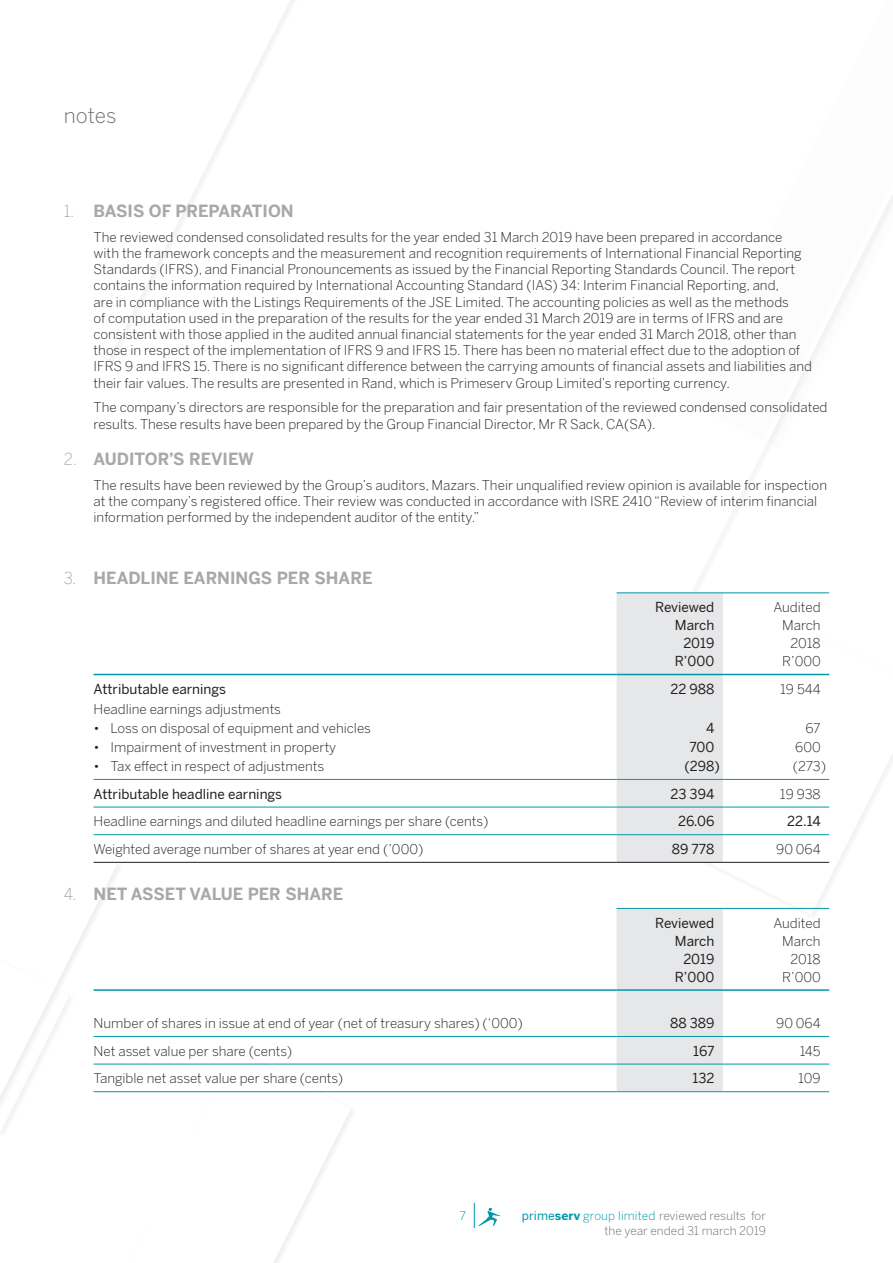
<style>
.page{position:relative;width:893px;height:1263px;background:#fff}
.page>*{position:absolute;margin:0;border:0;box-sizing:border-box;transform-origin:0 0}
.t1{font:300 21px "Benton Sans";letter-spacing:-.005em;color:#6d6e71}
.t2{font:700 16.5px "Benton Sans";color:#a7a9a9}
.t3{font:300 13.5px/16.2px "Benton Sans";color:#231f20}
.t4{font:13.5px/18px "Benton Sans";color:#231f20;text-align:right}
.t5{font:300 12px/15px "Benton Sans";color:#6d6e71;text-align:right}
.t6{font:300 12px "Benton Sans";color:#0097a7}
.s1{font-weight:300}
.s2{font-weight:400;color:#0097a7}
.s3{font-weight:700;color:#0097a7}
.s4{color:#0097a7}
</style>
<div class="page">
<svg style="left:696px;top:754px;width:197px;height:160px"></svg>
<svg style="left:129px;top:1063px;width:222px;height:200px"></svg>
<svg style="left:772px;top:195px;width:121px;height:481px"></svg>
<svg style="left:110px;top:0;width:183px;height:359px"></svg>
<svg style="left:70px;top:861px;width:48px;height:232px"></svg>
<svg style="left:474px;top:1203px;width:26px;height:25px"></svg>
<svg style="left:0;top:959px;width:70px;height:173px"></svg>
<svg style="left:617px;top:435px;width:155px;height:427px"></svg>
<hr style="left:723px;top:592px;width:106px;height:1px;background:#0097a7">
<hr style="left:723px;top:674px;width:106px;height:1px;background:#0097a7">
<hr style="left:617px;top:592px;width:106px;height:1px;background:#0097a7">
<hr style="left:617px;top:674px;width:106px;height:1px;background:#0097a7">
<hr style="left:94px;top:674px;width:523px;height:1px;background:#0097a7">
<hr style="left:94px;top:807px;width:523px;height:1px;background:#0097a7">
<hr style="left:617px;top:807px;width:106px;height:1px;background:#0097a7">
<hr style="left:723px;top:807px;width:106px;height:1px;background:#0097a7">
<hr style="left:94px;top:834px;width:523px;height:1px;background:#0097a7">
<hr style="left:617px;top:834px;width:106px;height:1px;background:#0097a7">
<hr style="left:723px;top:834px;width:106px;height:1px;background:#0097a7">
<hr style="left:94px;top:779px;width:523px;height:1px;background:#0097a7">
<hr style="left:617px;top:779px;width:106px;height:1px;background:#0097a7">
<hr style="left:723px;top:779px;width:106px;height:1px;background:#0097a7">
<hr style="left:94px;top:862px;width:523px;height:1px;background:#231f20">
<hr style="left:617px;top:862px;width:106px;height:1px;background:#231f20">
<hr style="left:723px;top:862px;width:106px;height:1px;background:#231f20">
<div style="left:617px;top:909px;width:106px;height:182px;background:#e6e7e8"></div>
<hr style="left:94px;top:1064px;width:523px;height:1px;background:#0097a7">
<hr style="left:617px;top:1064px;width:106px;height:1px;background:#0097a7">
<hr style="left:723px;top:1064px;width:106px;height:1px;background:#0097a7">
<hr style="left:723px;top:908px;width:106px;height:1px;background:#0097a7">
<hr style="left:723px;top:989px;width:106px;height:2px;background:#0097a7">
<hr style="left:617px;top:908px;width:106px;height:1px;background:#0097a7">
<hr style="left:617px;top:989px;width:106px;height:2px;background:#0097a7">
<hr style="left:94px;top:989px;width:523px;height:2px;background:#0097a7">
<hr style="left:94px;top:1036px;width:523px;height:1px;background:#0097a7">
<hr style="left:617px;top:1036px;width:106px;height:1px;background:#0097a7">
<hr style="left:723px;top:1036px;width:106px;height:1px;background:#0097a7">
<hr style="left:94px;top:1091px;width:523px;height:1px;background:#0097a7">
<hr style="left:617px;top:1091px;width:106px;height:1px;background:#0097a7">
<hr style="left:723px;top:1091px;width:106px;height:1px;background:#0097a7">
<h1 class="t1" style="left:64px;top:103px;width:54px">notes</h1>
<p class="t2" style="left:64px;top:201px;width:231px"><span class="s1">1.</span> BASIS OF PREPARATION</p>
<p class="t3" style="left:94px;top:229px;width:720px">The reviewed condensed consolidated results for the year ended 31 March 2019 have been prepared in accordance<br>with the framework concepts and the measurement and recognition requirements of International Financial Reporting Standards (IFRS), and Financial Pronouncements as issued by the Financial Reporting Standards Council. The report contains the information required by International Accounting Standard (IAS) 34: Interim Financial Reporting, and,<br>are in compliance with the Listings Requirements of the JSE Limited. The accounting policies as well as the methods<br>of computation used in the preparation of the results for the year ended 31 March 2019 are in terms of IFRS and are consistent with those applied in the audited annual financial statements for the year ended 31 March 2018, other than those in respect of the implementation of IFRS 9 and IFRS 15. There has been no material effect due to the adoption of IFRS 9 and IFRS 15. There is no significant difference between the carrying amounts of financial assets and liabilities and their fair values. The results are presented in Rand, which is Primeserv Group Limited’s reporting currency.</p>
<p class="t3" style="left:94px;top:399px;width:735px">The company’s directors are responsible for the preparation and fair presentation of the reviewed condensed consolidated results. These results have been prepared by the Group Financial Director, Mr R Sack, CA(SA).</p>
<p class="t2" style="left:64px;top:449px;width:192px"><span class="s1">2.</span> AUDITOR’S REVIEW</p>
<p class="t3" style="left:94px;top:477px;width:735px">The results have been reviewed by the Group’s auditors, Mazars. Their unqualified review opinion is available for inspection at the company’s registered office. Their review was conducted in accordance with ISRE 2410 “Review of interim financial information performed by the independent auditor of the entity.”</p>
<p class="t2" style="left:64px;top:568px;width:310px"><span class="s1">3.</span> HEADLINE EARNINGS PER SHARE</p>
<p class="t4" style="left:655px;top:598px;width:61px">Reviewed<br>March<br>2019<br>R’000</p>
<p class="t3" style="left:773px;top:598px;width:49px;line-height:18px;text-align:right">Audited<br>March<br>2018<br>R’000</p>
<p class="t4" style="left:94px;top:680px;width:134px">Attributable earnings</p>
<p class="t4" style="left:670px;top:680px;width:46px">22 988</p>
<p class="t3" style="left:780px;top:681px;width:42px">19 544</p>
<p class="t3" style="left:94px;top:700px;width:189px">Headline earnings adjustments</p>
<p class="t3" style="left:94px;top:720px;width:279px">• Loss on disposal of equipment and vehicles</p>
<p class="t4" style="left:706px;top:719px;width:10px">4</p>
<p class="t3" style="left:805px;top:720px;width:17px">67</p>
<p class="t3" style="left:94px;top:739px;width:244px">• Impairment of investment in property</p>
<p class="t4" style="left:689px;top:738px;width:26px">700</p>
<p class="t3" style="left:795px;top:739px;width:27px">600</p>
<p class="t3" style="left:94px;top:758px;width:232px">• Tax effect in respect of adjustments</p>
<p class="t4" style="left:684px;top:757px;width:37px">(298)</p>
<p class="t3" style="left:793px;top:758px;width:35px">(273)</p>
<p class="t4" style="left:94px;top:785px;width:190px">Attributable headline earnings</p>
<p class="t4" style="left:670px;top:785px;width:45px">23 394</p>
<p class="t3" style="left:780px;top:785px;width:42px">19 938</p>
<p class="t3" style="left:94px;top:813px;width:396px">Headline earnings and diluted headline earnings per share (cents)</p>
<p class="t4" style="left:678px;top:812px;width:38px">26.06</p>
<p class="t4" style="left:787px;top:812px;width:35px">22.14</p>
<p class="t3" style="left:94px;top:841px;width:331px">Weighted average number of shares at year end (’000)</p>
<p class="t4" style="left:672px;top:840px;width:44px">89 778</p>
<p class="t3" style="left:776px;top:841px;width:46px">90 064</p>
<p class="t2" style="left:64px;top:883px;width:281px"><span class="s1">4.</span> NET ASSET VALUE PER SHARE</p>
<p class="t4" style="left:655px;top:914px;width:61px">Reviewed<br>March<br>2019<br>R’000</p>
<p class="t3" style="left:773px;top:913px;width:49px;line-height:18px;text-align:right">Audited<br>March<br>2018<br>R’000</p>
<p class="t3" style="left:94px;top:1015px;width:431px">Number of shares in issue at end of year (net of treasury shares) (‘000)</p>
<p class="t4" style="left:670px;top:1014px;width:46px">88 389</p>
<p class="t3" style="left:776px;top:1015px;width:46px">90 064</p>
<p class="t3" style="left:94px;top:1042px;width:200px">Net asset value per share (cents)</p>
<p class="t4" style="left:693px;top:1042px;width:23px">167</p>
<p class="t3" style="left:800px;top:1042px;width:22px">145</p>
<p class="t3" style="left:94px;top:1070px;width:251px">Tangible net asset value per share (cents)</p>
<p class="t4" style="left:692px;top:1069px;width:23px">132</p>
<p class="t3" style="left:798px;top:1070px;width:24px">109</p>
<p class="t6" style="left:455px;top:1209px;width:17px">00</p>
<p class="t5" style="left:522px;top:1208px;width:246px"><span class="s2">prime</span><span class="s3">serv</span> <span class="s4">group limited</span> reviewed results for the year ended 31 march 2019</p>
<p class="t6" style="left:459px;top:1209px;width:8px">7</p>
</div>
